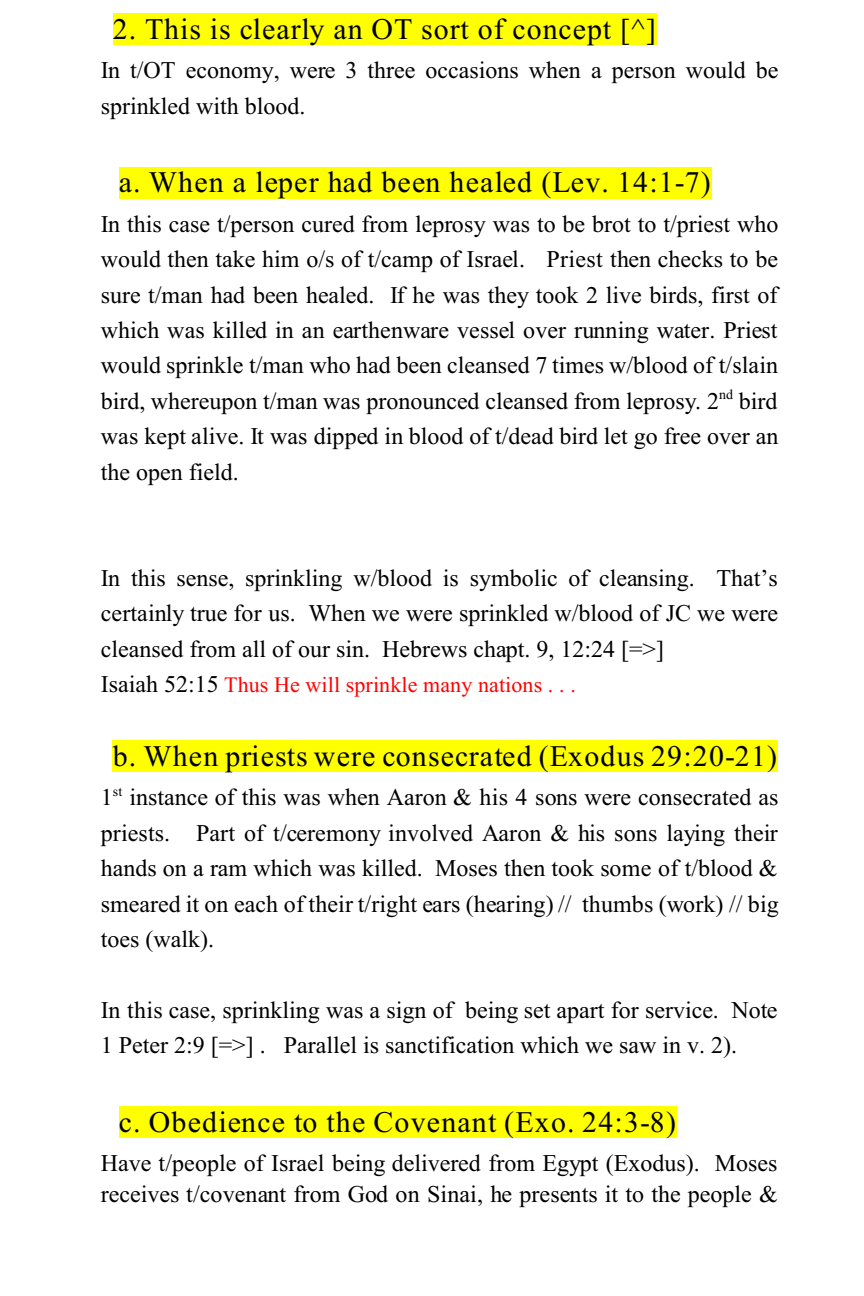
<style>
.page{position:relative;width:864px;height:1296px;background:#fff}
.page>*{position:absolute;margin:0;border:0;box-sizing:border-box;transform-origin:0 0}
.t1{font:29.8px "Times New Roman";letter-spacing:.04em;color:#000}
.t2{font:24px/35.4px "Times New Roman";color:#000}
.t3{font:22px "Times New Roman";letter-spacing:.005em;color:#f00}
.s1{font-size:24px;color:#000}
</style>
<div class="page">
<div style="left:113px;top:13px;width:543px;height:32px;background:#ff0"></div>
<div style="left:119px;top:167px;width:592px;height:32px;background:#ff0"></div>
<div style="left:113px;top:740px;width:532px;height:32px;background:#ff0"></div>
<div style="left:645px;top:740px;width:133px;height:32px;background:#ff0"></div>
<div style="left:119px;top:1106px;width:558px;height:32px;background:#ff0"></div>
<p class="t1" style="left:113px;top:18px;width:545px">2. This is clearly an OT sort of concept [^]</p>
<p class="t2" style="left:101px;top:55px;width:679px">In t/OT economy, were 3 three occasions when a person would be sprinkled with blood.</p>
<p class="t1" style="left:119px;top:172px;width:594px">a. When a leper had been healed (Lev. 14:1-7)</p>
<p class="t2" style="left:101px;top:208px;width:679px;text-align:justify">In this case t/person cured from leprosy was to be brot to t/priest who would then take him o/s of t/camp of Israel. Priest then checks to be sure t/man had been healed. If he was they took 2 live birds, first of which was killed in an earthenware vessel over running water. Priest would sprinkle t/man who had been cleansed 7 times w/blood of t/slain bird, whereupon t/man was pronounced cleansed from leprosy. 2<sup>nd</sup> bird was kept alive. It was dipped in blood of t/dead bird let go free over an the open field.</p>
<p class="t2" style="left:101px;top:562px;width:679px;text-align:justify">In this sense, sprinkling w/blood is symbolic of cleansing. That’s certainly true for us. When we were sprinkled w/blood of JC we were cleansed from all of our sin. Hebrews chapt. 9, 12:24 [=&gt;]</p>
<p class="t3" style="left:101px;top:677px;width:477px"><span class="s1">Isaiah 52:15</span> Thus He will sprinkle many nations . . .</p>
<p class="t1" style="left:113px;top:745px;width:666px">b. When priests were consecrated (Exodus 29:20-21)</p>
<p class="t2" style="left:101px;top:782px;width:679px;text-align:justify">1<sup>st</sup> instance of this was when Aaron &amp; his 4 sons were consecrated as priests. Part of t/ceremony involved Aaron &amp; his sons laying their hands on a ram which was killed. Moses then took some of t/blood &amp; smeared it on each of their t/right ears (hearing) // thumbs (work) // big toes (walk).</p>
<p class="t2" style="left:101px;top:994px;width:678px">In this case, sprinkling was a sign of being set apart for service. Note<br>1 Peter 2:9 [=&gt;] . Parallel is sanctification which we saw in v. 2).</p>
<p class="t1" style="left:119px;top:1111px;width:559px">c. Obedience to the Covenant (Exo. 24:3-8)</p>
<p class="t2" style="left:101px;top:1150px;width:678px;line-height:31px">Have t/people of Israel being delivered from Egypt (Exodus). Moses receives t/covenant from God on Sinai, he presents it to the people &amp;</p>
</div>
